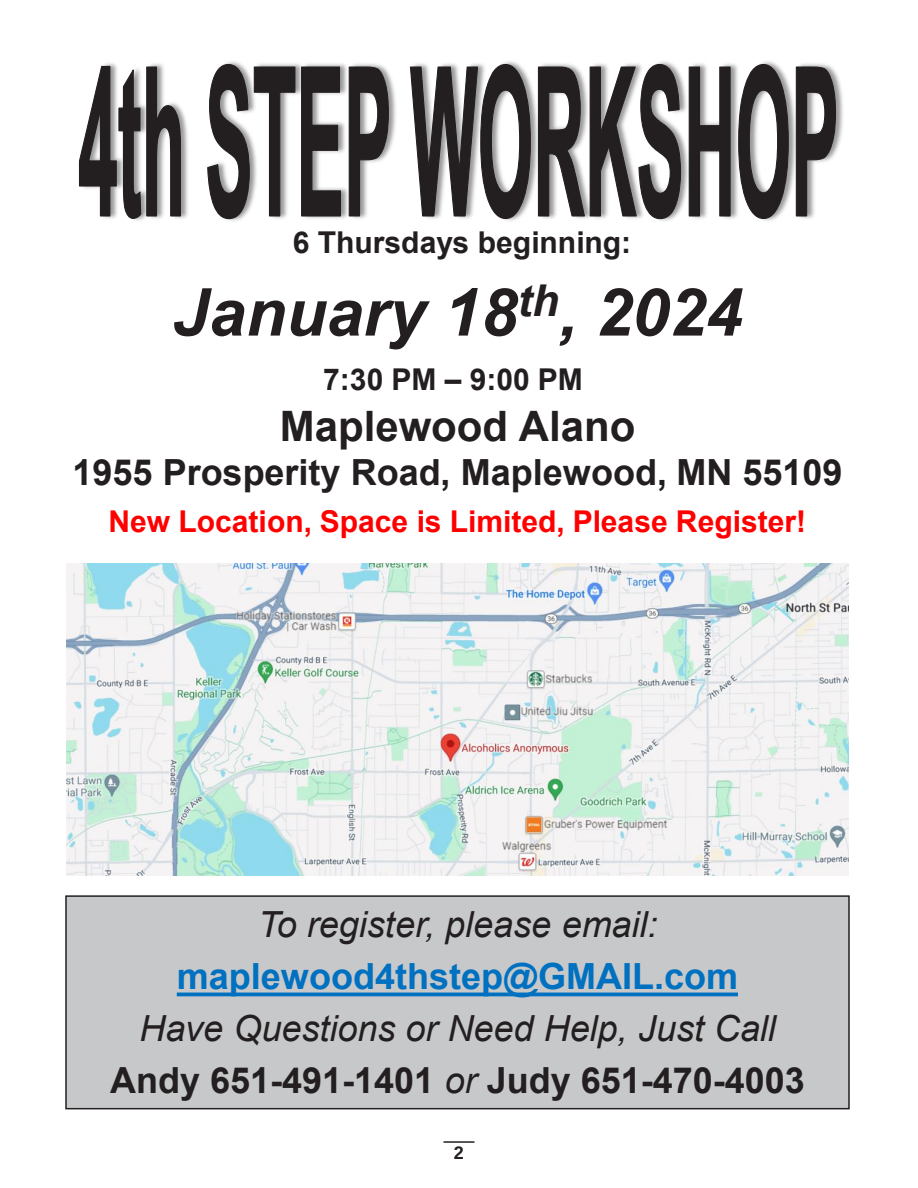
<style>
.page{position:relative;width:918px;height:1188px;background:#fff}
.page>*{position:absolute;margin:0;border:0;box-sizing:border-box;transform-origin:0 0}
.t1{font:italic 700 66px "Arial";color:#231f20}
.t2{font:700 42px "Arial";color:#231f20}
.t3{font:italic 36px/52.2px "Arial";color:#231f20;text-align:center}
.t4{font:700 36px "Arial";color:#231f20}
.t5{font:700 30.15px "Arial";color:#231f20}
.t6{font:700 30px "Arial";color:#f00}
.t7{font:700 30px "Arial";color:#231f20}
.t8{font:700 18px "Liberation Sans";color:#231f20}
.s1{font-weight:700;font-style:normal;color:#0070c0}
.s2{font-weight:700;font-style:normal}
</style>
<div class="page">
<hr style="left:444px;top:1141px;width:30px;height:2px;background:#231f20">
<div style="left:66px;top:896px;width:783px;height:213px;background:#c7c8ca"></div>
<div style="left:65px;top:895px;width:785px;height:214px;border:2px solid #231f20"></div>
<hr style="left:177px;top:993px;width:561px;height:3px;background:#0070c0">
<svg style="left:79px;top:63px;width:758px;height:157px"></svg>
<img style="left:66px;top:564px;width:783px;height:311px">
<p class="t5" style="left:293px;top:223px;width:340px">6 Thursdays beginning:</p>
<p class="t1" style="left:172px;top:270px;width:572px">January 18<sup>th</sup>, 2024</p>
<p class="t7" style="left:323px;top:360px;width:261px">7:30 PM – 9:00 PM</p>
<p class="t2" style="left:280px;top:398px;width:357px">Maplewood Alano</p>
<p class="t4" style="left:73px;top:449px;width:771px">1955 Prosperity Road, Maplewood, MN 55109</p>
<p class="t6" style="left:108px;top:501px;width:699px">New Location, Space is Limited, Please Register!</p>
<p class="t3" style="left:110px;top:898px;width:696px">To register, please email: <span class="s1">maplewood4thstep@GMAIL.com<br></span>Have Questions or Need Help, Just Call <span class="s2">Andy 651-491-1401</span> or <span class="s2">Judy 651-470-4003</span></p>
<p class="t8" style="left:454px;top:1141px;width:12px">2</p>
</div>
